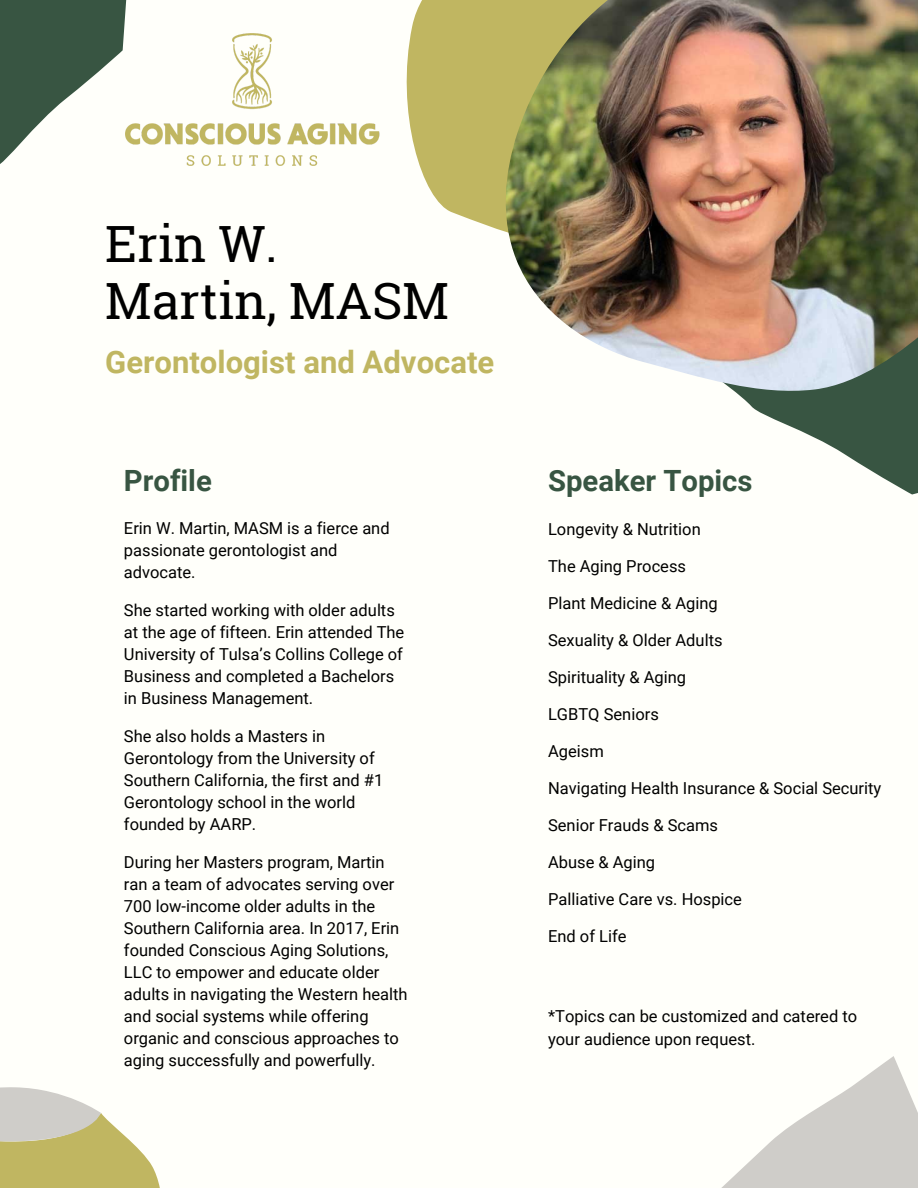
<style>
.page{position:relative;width:918px;height:1188px;background:#fffffa}
.page>*{position:absolute;margin:0;border:0;box-sizing:border-box;transform-origin:0 0}
.t1{font:49.95px "Roboto Slab";color:#000}
.t2{font:700 31.05px "Roboto";color:#c0b661}
.t3{font:700 29.25px "Roboto";color:#385542}
.t4{font:16.5px/22px "Roboto";color:#000}
</style>
<div class="page">
<svg style="left:430px;top:0;width:76px;height:232px;background:#c4bb6b"></svg>
<svg style="left:0;top:1087px;width:160px;height:101px"></svg>
<svg style="left:740px;top:396px;width:178px;height:99px;fill:#385542"></svg>
<svg style="left:0;top:0;width:74px;height:164px"></svg>
<svg style="left:721px;top:1056px;width:197px;height:132px"></svg>
<img style="left:506px;top:0;width:412px;height:396px">
<img style="left:74px;top:0;width:356px;height:189px">
<p class="t1" style="left:105px;top:210px;width:174px">Erin W.</p>
<p class="t1" style="left:105px;top:267px;width:345px">Martin, MASM</p>
<p class="t2" style="left:105px;top:344px;width:390px">Gerontologist and Advocate</p>
<p class="t3" style="left:124px;top:464px;width:89px">Profile</p>
<p class="t4" style="left:124px;top:517px;width:267px">Erin W. Martin, MASM is a fierce and passionate gerontologist and advocate.</p>
<p class="t4" style="left:124px;top:599px;width:282px">She started working with older adults at the age of fifteen. Erin attended The University of Tulsa’s Collins College of Business and completed a Bachelors in Business Management.</p>
<p class="t4" style="left:124px;top:725px;width:261px">She also holds a Masters in<br>Gerontology from the University of<br>Southern California, the first and #1<br>Gerontology school in the world founded by AARP.</p>
<p class="t4" style="left:124px;top:851px;width:285px">During her Masters program, Martin ran a team of advocates serving over 700 low-income older adults in the Southern California area. In 2017, Erin founded Conscious Aging Solutions, LLC to empower and educate older adults in navigating the Western health and social systems while offering organic and conscious approaches to aging successfully and powerfully.</p>
<p class="t3" style="left:548px;top:464px;width:206px">Speaker Topics</p>
<p class="t4" style="left:548px;top:518px;width:154px">Longevity &amp; Nutrition</p>
<p class="t4" style="left:548px;top:555px;width:139px">The Aging Process</p>
<p class="t4" style="left:548px;top:592px;width:171px">Plant Medicine &amp; Aging</p>
<p class="t4" style="left:548px;top:629px;width:176px">Sexuality &amp; Older Adults</p>
<p class="t4" style="left:548px;top:666px;width:140px">Spirituality &amp; Aging</p>
<p class="t4" style="left:548px;top:703px;width:112px">LGBTQ Seniors</p>
<p class="t4" style="left:548px;top:740px;width:57px">Ageism</p>
<p class="t4" style="left:548px;top:777px;width:335px">Navigating Health Insurance &amp; Social Security</p>
<p class="t4" style="left:548px;top:814px;width:172px">Senior Frauds &amp; Scams</p>
<p class="t4" style="left:548px;top:851px;width:109px">Abuse &amp; Aging</p>
<p class="t4" style="left:548px;top:888px;width:195px">Palliative Care vs. Hospice</p>
<p class="t4" style="left:548px;top:925px;width:80px">End of Life</p>
<p class="t4" style="left:548px;top:1005px;width:311px;line-height:23px">*Topics can be customized and catered to your audience upon request.</p>
</div>
